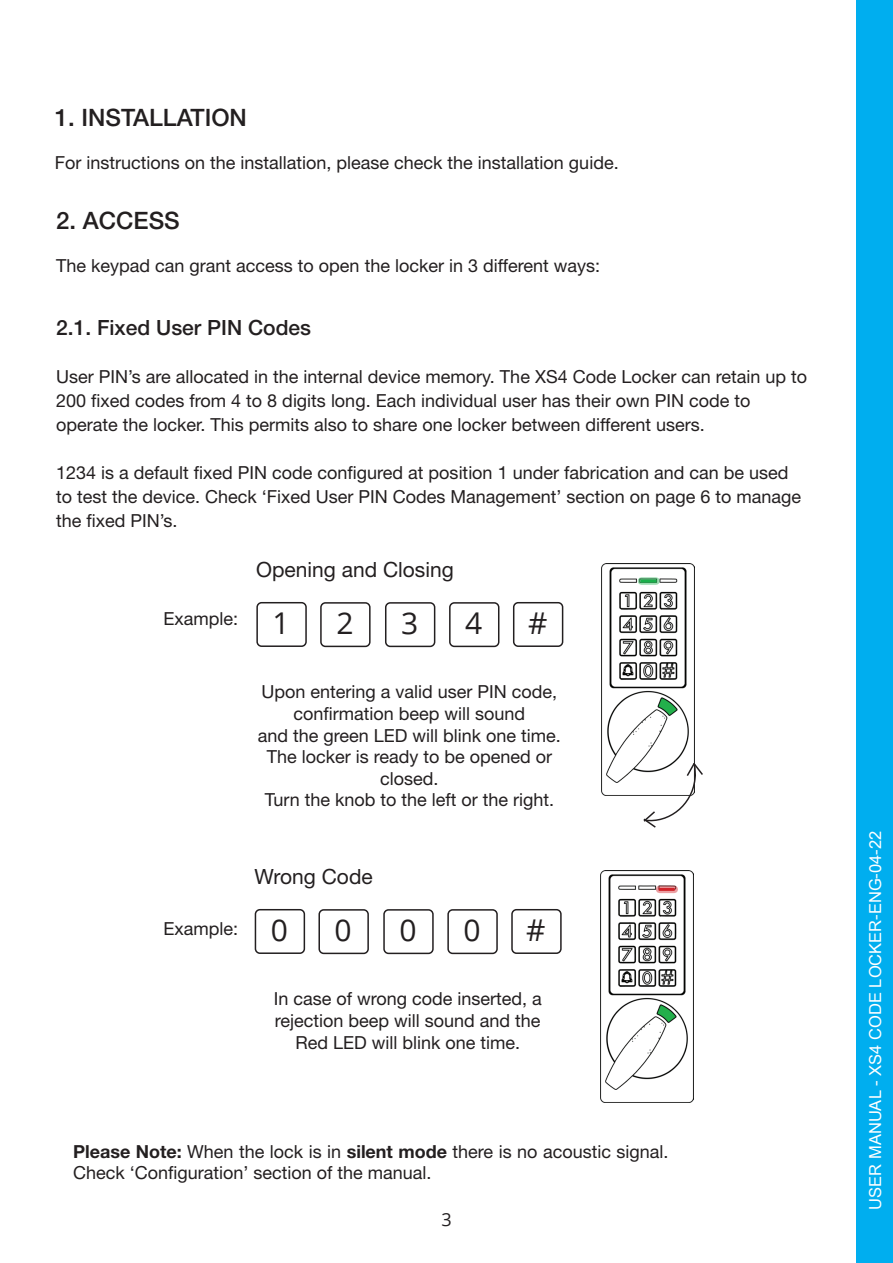
<style>
.page{position:relative;width:893px;height:1263px;background:#fff}
.page>*{position:absolute;margin:0;border:0;box-sizing:border-box;transform-origin:0 0}
.t1{font:30px "Open Sans";color:#231f20}
.t2{font:500 24px "Helvetica Neue LT Std";color:#231f20}
.t3{font:21px "Helvetica Neue LT Std";color:#231f20}
.t4{font:500 21px "Helvetica Neue LT Std";color:#231f20}
.t5{font:18px/21.6px "Helvetica Neue LT Std";color:#231f20}
.t6{font:18px "Open Sans";color:#231f20}
.t7{font:16.5px "Arial Unicode MS";color:#fff}
.s1{font-family:"Open Sans";font-size:30px}
.s2{font-weight:700}
</style>
<div class="page">
<hr style="left:0;top:0;width:1px;height:1263px;background:#00aeef">
<div style="left:856px;top:0;width:37px;height:1263px;background:#00aeef"></div>
<div style="left:385px;top:602px;width:50px;height:45px;border:2px solid #231f20;border-radius:4px"></div>
<div style="left:513px;top:602px;width:50px;height:45px;border:2px solid #231f20;border-radius:4px"></div>
<div style="left:320px;top:602px;width:51px;height:45px;border:2px solid #231f20;border-radius:4px"></div>
<div style="left:449px;top:602px;width:50px;height:45px;border:2px solid #231f20;border-radius:4px"></div>
<div style="left:256px;top:602px;width:51px;height:45px;border:2px solid #231f20;border-radius:4px"></div>
<img style="left:602px;top:564px;width:93px;height:231px">
<svg style="left:642px;top:761px;width:61px;height:67px"></svg>
<hr style="left:640px;top:579px;width:16px;height:3px;background:#1ab04b">
<svg style="left:641px;top:577px;width:15px;height:8px"></svg>
<div style="left:383px;top:909px;width:51px;height:45px;border:2px solid #231f20;border-radius:4px"></div>
<div style="left:511px;top:909px;width:51px;height:45px;border:2px solid #231f20;border-radius:4px"></div>
<div style="left:318px;top:909px;width:51px;height:45px;border:2px solid #231f20;border-radius:4px"></div>
<div style="left:447px;top:909px;width:51px;height:45px;border:2px solid #231f20;border-radius:4px"></div>
<div style="left:255px;top:909px;width:50px;height:45px;border:2px solid #231f20;border-radius:4px"></div>
<img style="left:600px;top:871px;width:93px;height:231px">
<hr style="left:659px;top:888px;width:16px;height:3px;background:#d1232a">
<svg style="left:660px;top:886px;width:14px;height:7px"></svg>
<h2 class="t2" style="left:55px;top:103px;width:194px">1. INSTALLATION</h2>
<p class="t5" style="left:55px;top:151px;width:565px">For instructions on the installation, please check the installation guide.</p>
<h2 class="t2" style="left:56px;top:206px;width:125px">2. ACCESS</h2>
<p class="t5" style="left:56px;top:255px;width:545px">The keypad can grant access to open the locker in 3 different ways:</p>
<p class="t4" style="left:56px;top:315px;width:256px">2.1. Fixed User PIN Codes</p>
<p class="t5" style="left:56px;top:364px;width:752px;line-height:24px">User PIN’s are allocated in the internal device memory. The XS4 Code Locker can retain up to<br>200 fixed codes from 4 to 8 digits long. Each individual user has their own PIN code to operate the locker. This permits also to share one locker between different users.</p>
<p class="t5" style="left:56px;top:460px;width:746px;line-height:24px">1234 is a default fixed PIN code configured at position 1 under fabrication and can be used to test the device. Check ‘Fixed User PIN Codes Management’ section on page 6 to manage the fixed PIN’s.</p>
<p class="t3" style="left:256px;top:557px;width:199px">Opening and Closing</p>
<p class="t5" style="left:163px;top:607px;width:128px">Example: <span class="s1">1</span></p>
<h1 class="t1" style="left:336px;top:603px;width:19px">2</h1>
<h1 class="t1" style="left:401px;top:603px;width:19px">3</h1>
<h1 class="t1" style="left:465px;top:603px;width:19px">4</h1>
<h1 class="t1" style="left:528px;top:602px;width:21px">#</h1>
<p class="t5" style="left:258px;top:681px;width:305px;text-align:center">Upon entering a valid user PIN code, confirmation beep will sound<br>and the green LED will blink one time.<br>The locker is ready to be opened or closed.<br>Turn the knob to the left or the right.</p>
<p class="t3" style="left:254px;top:864px;width:120px">Wrong Code</p>
<p class="t5" style="left:163px;top:917px;width:126px">Example: <span class="s1">0</span></p>
<h1 class="t1" style="left:335px;top:910px;width:19px">0</h1>
<h1 class="t1" style="left:399px;top:910px;width:19px">0</h1>
<h1 class="t1" style="left:464px;top:910px;width:19px">0</h1>
<h1 class="t1" style="left:526px;top:909px;width:21px">#</h1>
<p class="t5" style="left:274px;top:988px;width:270px;text-align:center">In case of wrong code inserted, a rejection beep will sound and the<br>Red LED will blink one time.</p>
<p class="t5" style="left:73px;top:1140px;width:597px"><span class="s2">Please Note:</span> When the lock is in <span class="s2">silent mode</span> there is no acoustic signal.<br>Check ‘Configuration’ section of the manual.</p>
<p class="t6" style="left:441px;top:1207px;width:12px">3</p>
<p class="t7" style="left:863px;top:1209px;width:380px;rotate:-90deg">USER MANUAL - XS4 CODE LOCKER-ENG-04-22</p>
</div>
